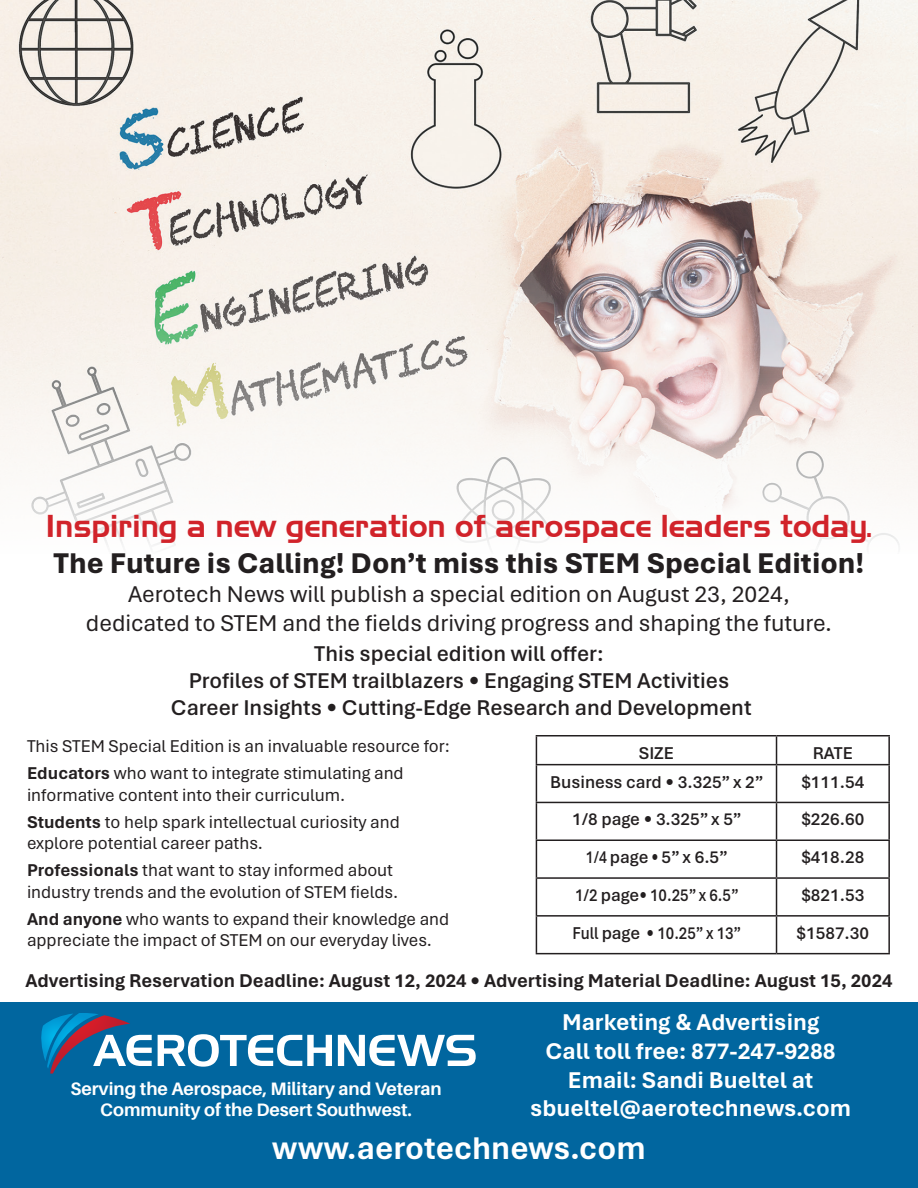
<style>
.page{position:relative;width:918px;height:1188px;background:#fff}
.page>*{position:absolute;margin:0;border:0;box-sizing:border-box;transform-origin:0 0}
.Align_Left__375pt_size{font:700 33px "Aptos";color:#fff}
.t1{font:31.5px "Slicker";color:#d1232a}
.t2{font:800 30px "Aptos";color:#231f20}
.t3{font:24px/28.8px "Aptos";color:#231f20;text-align:center}
.Align_Left__375pt_size-2{font:700 24px "Aptos";color:#fff}
.t4{font:600 22.5px/27px "Aptos";color:#231f20;text-align:center}
.t5{font:700 19.5px "Aptos";color:#231f20}
.t6{font:18px/21.6px "Aptos";color:#231f20}
.t7{font:600 18px "Aptos";color:#231f20}
.Align_Left__375pt_size-3{font:700 18px/21.6px "Aileron";color:#fff;text-align:center}
.t8{font:600 18px "Aptos";color:#231f20;scale:.88 1}
.t9{font:600 18px "Aptos";color:#231f20;scale:.82 1}
.s1{font-weight:700}
</style>
<div class="page">
<div style="left:0;top:1002px;width:918px;height:186px;background:#01669f"></div>
<img style="left:0;top:0;width:918px;height:545px">
<svg style="left:158px;top:1034px;width:174px;height:33px"></svg>
<svg style="left:338px;top:1035px;width:138px;height:31px"></svg>
<svg style="left:41px;top:1013px;width:111px;height:61px"></svg>
<hr style="left:536px;top:735px;width:241px;height:1px;background:#231f20">
<svg style="left:536px;top:736px;width:1px;height:28px"></svg>
<hr style="left:777px;top:735px;width:113px;height:1px;background:#231f20">
<svg style="left:776px;top:736px;width:1px;height:28px"></svg>
<hr style="left:888px;top:736px;width:2px;height:28px;background:#231f20">
<hr style="left:536px;top:764px;width:241px;height:1px;background:#231f20">
<hr style="left:536px;top:765px;width:1px;height:37px;background:#231f20">
<hr style="left:777px;top:764px;width:113px;height:1px;background:#231f20">
<hr style="left:776px;top:765px;width:1px;height:37px;background:#231f20">
<hr style="left:888px;top:765px;width:2px;height:37px;background:#231f20">
<hr style="left:536px;top:802px;width:241px;height:1px;background:#231f20">
<hr style="left:536px;top:803px;width:1px;height:37px;background:#231f20">
<hr style="left:777px;top:802px;width:113px;height:1px;background:#231f20">
<hr style="left:776px;top:803px;width:1px;height:37px;background:#231f20">
<hr style="left:888px;top:803px;width:2px;height:37px;background:#231f20">
<hr style="left:536px;top:840px;width:241px;height:1px;background:#231f20">
<hr style="left:536px;top:841px;width:1px;height:36px;background:#231f20">
<hr style="left:777px;top:840px;width:113px;height:1px;background:#231f20">
<hr style="left:776px;top:841px;width:1px;height:36px;background:#231f20">
<hr style="left:888px;top:841px;width:2px;height:36px;background:#231f20">
<hr style="left:536px;top:877px;width:241px;height:2px;background:#231f20">
<hr style="left:536px;top:879px;width:1px;height:36px;background:#231f20">
<hr style="left:777px;top:877px;width:113px;height:2px;background:#231f20">
<hr style="left:776px;top:879px;width:1px;height:36px;background:#231f20">
<hr style="left:888px;top:879px;width:2px;height:36px;background:#231f20">
<hr style="left:536px;top:915px;width:241px;height:2px;background:#231f20">
<hr style="left:536px;top:917px;width:1px;height:36px;background:#231f20">
<hr style="left:777px;top:915px;width:113px;height:2px;background:#231f20">
<hr style="left:776px;top:917px;width:1px;height:36px;background:#231f20">
<hr style="left:888px;top:917px;width:2px;height:36px;background:#231f20">
<hr style="left:536px;top:953px;width:241px;height:1px;background:#231f20">
<hr style="left:777px;top:953px;width:113px;height:1px;background:#231f20">
<p class="t1" style="left:46px;top:508px;width:828px">Inspiring a new generation of aerospace leaders today.</p>
<p class="t2" style="left:54px;top:543px;width:812px">The Future is Calling! Don’t miss this STEM Special Edition!</p>
<p class="t3" style="left:86px;top:579px;width:748px">Aerotech News will publish a special edition on August 23, 2024, dedicated to STEM and the fields driving progress and shaping the future.</p>
<p class="t4" style="left:314px;top:639px;width:291px">This special edition will offer:</p>
<p class="t4" style="left:171px;top:666px;width:582px">Profiles of STEM trailblazers • Engaging STEM Activities<br>Career Insights • Cutting-Edge Research and Development</p>
<p class="t6" style="left:27px;top:734px;width:425px">This STEM Special Edition is an invaluable resource for:</p>
<p class="t6" style="left:27px;top:761px;width:378px"><span class="s1">Educators</span> who want to integrate stimulating and informative content into their curriculum.</p>
<p class="t6" style="left:27px;top:810px;width:374px"><span class="s1">Students</span> to help spark intellectual curiosity and explore potential career paths.</p>
<p class="t6" style="left:27px;top:859px;width:373px"><span class="s1">Professionals</span> that want to stay informed about industry trends and the evolution of STEM fields.</p>
<p class="t6" style="left:27px;top:907px;width:424px"><span class="s1">And anyone</span> who wants to expand their knowledge and appreciate the impact of STEM on our everyday lives.</p>
<p class="t7" style="left:639px;top:740px;width:37px">SIZE</p>
<p class="t7" style="left:813px;top:740px;width:42px">RATE</p>
<p class="t7" style="left:550px;top:769px;width:215px">Business card • 3.325” x 2”</p>
<p class="t7" style="left:801px;top:769px;width:64px">$111.54</p>
<p class="t7" style="left:572px;top:807px;width:171px">1/8 page • 3.325” x 5”</p>
<p class="t7" style="left:801px;top:807px;width:64px">$226.60</p>
<p class="t9" style="left:586px;top:845px;width:175px">1/4 page • 5” x 6.5”</p>
<p class="t7" style="left:801px;top:845px;width:64px">$418.28</p>
<p class="t8" style="left:575px;top:883px;width:188px">1/2 page• 10.25” x 6.5”</p>
<p class="t7" style="left:801px;top:883px;width:64px">$821.53</p>
<p class="t8" style="left:572px;top:921px;width:193px">Full page • 10.25” x 13”</p>
<p class="t7" style="left:797px;top:921px;width:74px">$1587.30</p>
<p class="t5" style="left:25px;top:968px;width:869px">Advertising Reservation Deadline: August 12, 2024 • Advertising Material Deadline: August 15, 2024</p>
<p class="Align_Left__375pt_size-3" style="left:70px;top:1078px;width:373px">Serving the Aerospace, Military and Veteran<br>Community of the Desert Southwest.</p>
<p class="Align_Left__375pt_size-2" style="left:562px;top:1006px;width:259px">Marketing &amp; Advertising</p>
<p class="Align_Left__375pt_size-2" style="left:546px;top:1035px;width:292px">Call toll free: 877-247-9288</p>
<p class="Align_Left__375pt_size-2" style="left:568px;top:1063px;width:247px">Email: Sandi Bueltel at</p>
<p class="Align_Left__375pt_size-2" style="left:530px;top:1092px;width:322px">sbueltel@aerotechnews.com</p>
<p class="Align_Left__375pt_size" style="left:272px;top:1125px;width:375px">www.aerotechnews.com</p>
</div>
